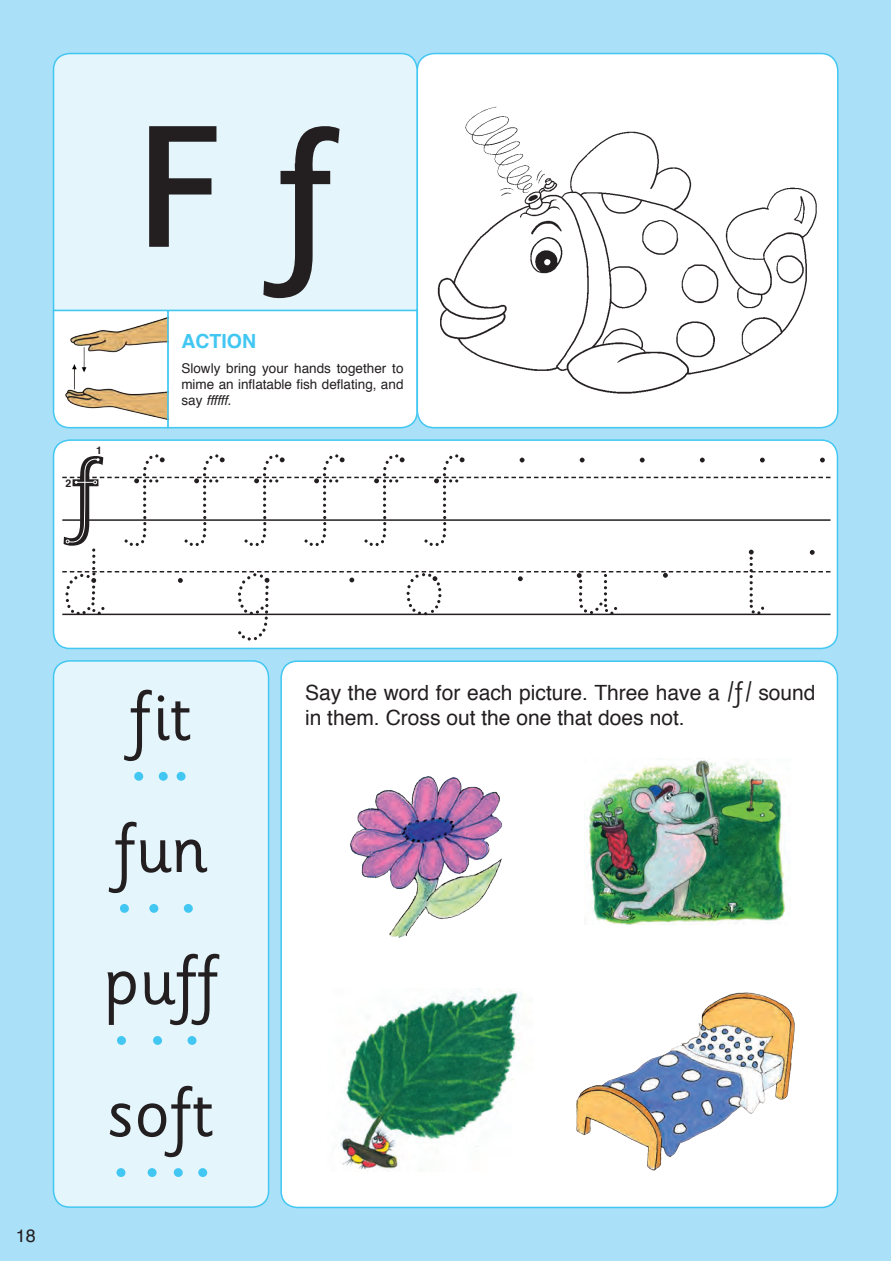
<style>
.page{position:relative;width:891px;height:1261px;background:#fff}
.page>*{position:absolute;margin:0;border:0;box-sizing:border-box;transform-origin:0 0}
.t1{font:500 172.5px "Sassoon Infant";color:#231f20}
.t2{font:97.5px/132px "Sassoon Infant";color:#42c7f2}
.t3{font:90px "Sassoon Infant Dotted";color:#231f20}
.t4{font:72px/132px "Sassoon Infant";color:#231f20;text-align:center}
.t5{font:21px/25.2px "Helvetica";color:#231f20}
.t6{font:700 19.5px "Helvetica";color:#42c7f2}
.t7{font:18px "Helvetica";color:#231f20}
.t8{font:13.5px/16.2px "Helvetica";color:#231f20;text-align:justify}
.t9{font:700 10.5px "Helvetica";color:#231f20}
.s1{font-style:italic}
.s2{font-family:"Sassoon Infant";font-weight:500}
.s3{font-family:"Sassoon Infant";font-size:27px}
</style>
<div class="page">
<div style="left:0;top:0;width:890px;height:1260px;background:#aae0f8"></div>
<div style="left:281px;top:661px;width:556px;height:546px;background:#fff;border-radius:16px"></div>
<div style="left:280px;top:660px;width:558px;height:548px;border:2px solid #42c7f2;border-radius:16px"></div>
<img style="left:576px;top:992px;width:219px;height:179px">
<img style="left:340px;top:988px;width:179px;height:182px">
<img style="left:587px;top:758px;width:198px;height:166px">
<img style="left:350px;top:776px;width:153px;height:162px">
<div style="left:54px;top:661px;width:214px;height:546px;background:#e5f5fc;border-radius:16px"></div>
<div style="left:53px;top:660px;width:216px;height:547px;border:2px solid #42c7f2;border-radius:16px"></div>
<div style="left:54px;top:440px;width:783px;height:208px;background:#fff;border-radius:16px"></div>
<div style="left:53px;top:439px;width:785px;height:210px;border:2px solid #42c7f2;border-radius:16px"></div>
<hr style="left:62px;top:613px;width:768px;height:2px;background:#231f20">
<svg style="left:62px;top:571px;width:768px;height:1px"></svg>
<svg style="left:62px;top:476px;width:768px;height:45px"></svg>
<svg style="left:52px;top:312px;width:365px;height:117px;background:#f4f4f0"></svg>
<div style="left:417px;top:54px;width:420px;height:373px;background:#fff;border-radius:17px"></div>
<div style="left:416px;top:53px;width:422px;height:375px;border:2px solid #42c7f2;border-radius:17px"></div>
<img style="left:437px;top:106px;width:380px;height:288px">
<div style="left:52px;top:52px;width:366px;height:260px;background:#e5f5fc"></div>
<p class="t7" style="left:16px;top:1223px;width:22px">18</p>
<h1 class="t1" style="left:135px;top:83px;width:199px">F f</h1>
<p class="t6" style="left:181px;top:328px;width:76px">ACTION</p>
<p class="t8" style="left:181px;top:360px;width:223px">Slowly bring your hands together to mime an inflatable fish deflating, and say <span class="s1">ffffff.</span></p>
<p class="t9" style="left:96px;top:443px;width:7px">1</p>
<h3 class="t3" style="left:71px;top:437px;width:390px"><span class="s2">f</span> f f f f f f</h3>
<h3 class="t3" style="left:511px;top:380px;width:324px">. . . . . .</h3>
<p class="t9" style="left:66px;top:476px;width:7px">2</p>
<h3 class="t3" style="left:59px;top:531px;width:48px">d</h3>
<h3 class="t3" style="left:232px;top:531px;width:46px">g</h3>
<h3 class="t3" style="left:401px;top:531px;width:47px">o</h3>
<h3 class="t3" style="left:571px;top:531px;width:47px">u</h3>
<h3 class="t3" style="left:169px;top:501px;width:24px">.</h3>
<h3 class="t3" style="left:341px;top:500px;width:24px">.</h3>
<h3 class="t3" style="left:509px;top:499px;width:24px">.</h3>
<h3 class="t3" style="left:654px;top:495px;width:24px">.</h3>
<h3 class="t3" style="left:742px;top:531px;width:23px">l</h3>
<h3 class="t3" style="left:801px;top:472px;width:24px">.</h3>
<h3 class="t4" style="left:104px;top:650px;width:116px">fit fun puff soft</h3>
<h2 class="t2" style="left:109px;top:681px;width:108px">... .. . . . . . ...</h2>
<p class="t5" style="left:305px;top:681px;width:512px">Say the word for each picture. Three have a <span class="s3">/f/</span> sound in them. Cross out the one that does not.</p>
</div>
